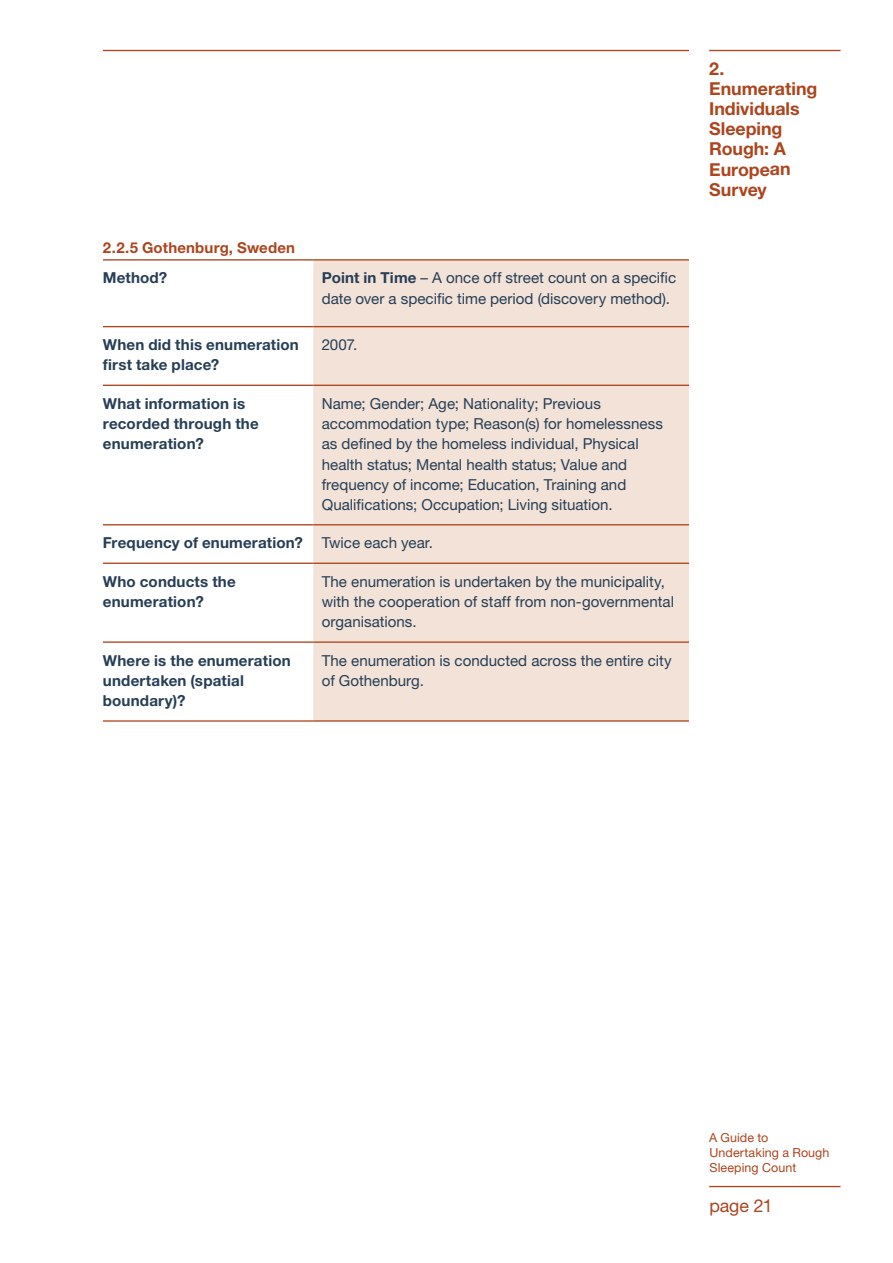
<style>
.page{position:relative;width:893px;height:1263px;background:#fff}
.page>*{position:absolute;margin:0;border:0;box-sizing:border-box;transform-origin:0 0}
.t1{font:700 17.85px/20.2px "Helvetica Neue LT Std";letter-spacing:-.005em;color:#ac451e}
.t2{font:17.85px "Helvetica Neue LT Std";letter-spacing:-.01em;color:#ac451e}
.t3{font:15.15px/20.2px "Helvetica Neue LT Std";color:#273e56}
.t4{font:700 15.15px/20.2px "Helvetica Neue LT Std";letter-spacing:.01em;color:#273e56}
.t5{font:700 15px "Helvetica Neue LT Std";letter-spacing:.01em;color:#ac451e}
.t6{font:12.45px/15.1px "Helvetica Neue LT Std";letter-spacing:.005em;color:#ac451e}
.s1{font-weight:700}
.s2{font-weight:400}
</style>
<div class="page">
<div style="left:313px;top:261px;width:376px;height:459px;background:#f2e2d7"></div>
<hr style="left:103px;top:259px;width:210px;height:2px;background:#ac451e">
<hr style="left:313px;top:259px;width:376px;height:2px;background:#ac451e">
<hr style="left:103px;top:326px;width:210px;height:1px;background:#ac451e">
<hr style="left:103px;top:385px;width:210px;height:1px;background:#ac451e">
<hr style="left:103px;top:524px;width:210px;height:1px;background:#ac451e">
<hr style="left:103px;top:563px;width:210px;height:1px;background:#ac451e">
<hr style="left:103px;top:641px;width:210px;height:2px;background:#ac451e">
<hr style="left:103px;top:720px;width:210px;height:2px;background:#ac451e">
<hr style="left:313px;top:326px;width:376px;height:1px;background:#ac451e">
<hr style="left:313px;top:385px;width:376px;height:1px;background:#ac451e">
<hr style="left:313px;top:524px;width:376px;height:1px;background:#ac451e">
<hr style="left:313px;top:563px;width:376px;height:1px;background:#ac451e">
<hr style="left:313px;top:641px;width:376px;height:2px;background:#ac451e">
<hr style="left:313px;top:720px;width:376px;height:2px;background:#ac451e">
<hr style="left:103px;top:50px;width:586px;height:1px;background:#ac451e">
<hr style="left:709px;top:50px;width:131px;height:1px;background:#ac451e">
<hr style="left:709px;top:1186px;width:131px;height:1px;background:#ac451e">
<p class="t5" style="left:103px;top:239px;width:194px">2.2.5 Gothenburg, Sweden</p>
<p class="t4" style="left:103px;top:268px;width:66px">Method?</p>
<p class="t3" style="left:322px;top:268px;width:356px"><span class="s1">Point in Time</span> – A once off street count on a specific date over a specific time period (discovery method).</p>
<p class="t4" style="left:103px;top:334px;width:197px">When did this enumeration first take place?</p>
<p class="t3" style="left:322px;top:334px;width:37px">2007.</p>
<p class="t4" style="left:103px;top:393px;width:157px">What information is recorded through the enumeration?</p>
<p class="t3" style="left:322px;top:393px;width:343px">Name; Gender; Age; Nationality; Previous accommodation type; Reason(s) for homelessness as defined by the homeless individual, Physical health status; Mental health status; Value and frequency of income; Education, Training and Qualifications; Occupation; Living situation.</p>
<p class="t4" style="left:103px;top:532px;width:332px">Frequency of enumeration? <span class="s2">Twice each year.</span></p>
<p class="t4" style="left:103px;top:571px;width:134px">Who conducts the enumeration?</p>
<p class="t3" style="left:322px;top:571px;width:354px">The enumeration is undertaken by the municipality, with the cooperation of staff from non-governmental organisations.</p>
<p class="t4" style="left:103px;top:650px;width:189px">Where is the enumeration undertaken (spatial boundary)?</p>
<p class="t3" style="left:322px;top:650px;width:351px">The enumeration is conducted across the entire city of Gothenburg.</p>
<p class="t1" style="left:709px;top:58px;width:110px">2.<br>Enumerating<br>Individuals<br>Sleeping<br>Rough: A<br>European<br>Survey</p>
<p class="t6" style="left:709px;top:1129px;width:122px">A Guide to<br>Undertaking a Rough<br>Sleeping Count</p>
<p class="t2" style="left:709px;top:1195px;width:65px">page 21</p>
</div>
